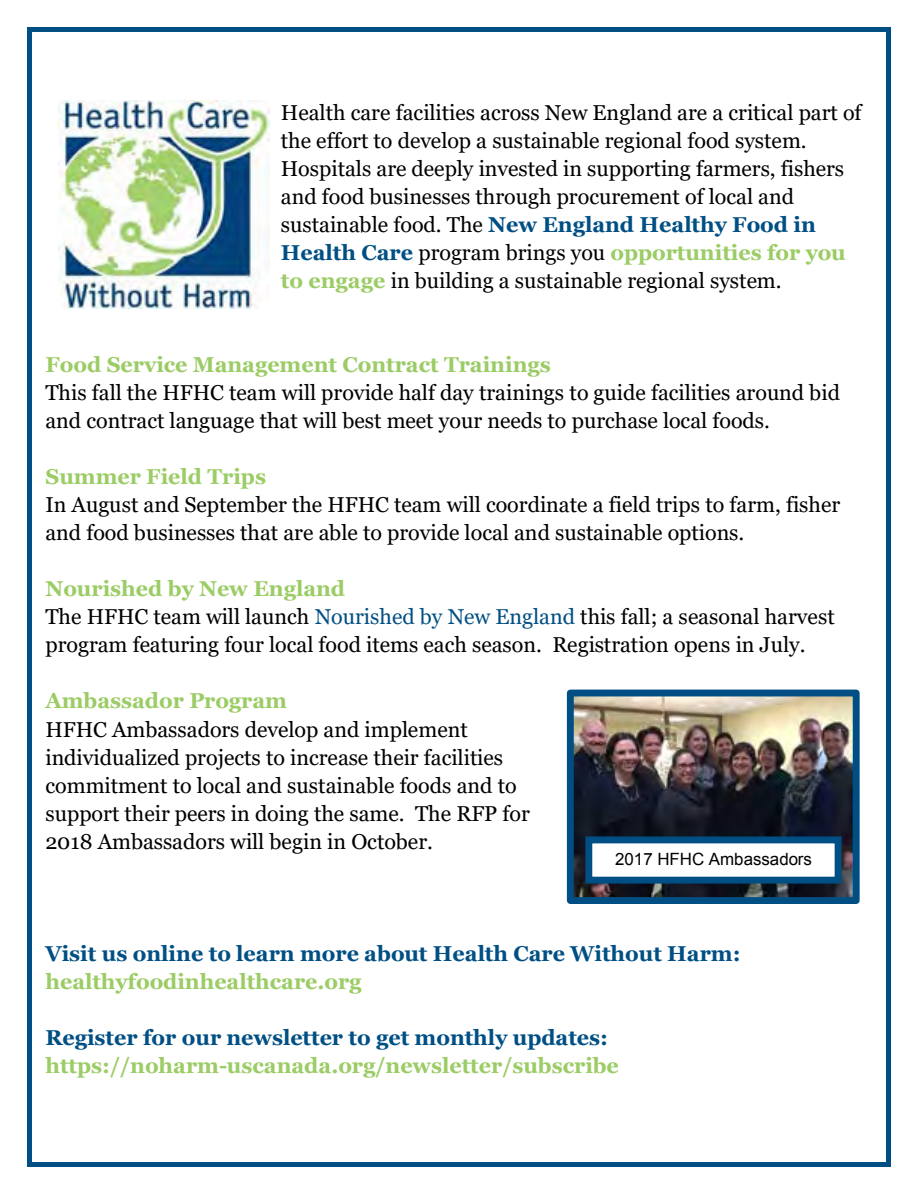
<style>
.page{position:relative;width:918px;height:1188px;background:#fff}
.page>*{position:absolute;margin:0;border:0;box-sizing:border-box;transform-origin:0 0}
.t1{font:21.45px/28px "Georgia";color:#000}
.t2{font:700 21.45px "Georgia";color:#9bcc65}
.t3{font:700 21.45px "Georgia";color:#004f84}
.t4{font:16.95px "Arial";color:#000}
.s1{font-weight:700;color:#004f84}
.s2{font-weight:700;color:#9bcc65}
.s3{color:#004f84}
</style>
<div class="page">
<img style="left:575px;top:698px;width:277px;height:198px">
<div style="left:567px;top:690px;width:293px;height:214px;border:7px solid #004f84"></div>
<div style="left:589px;top:840px;width:249px;height:40px;background:#fff"></div>
<div style="left:585px;top:836px;width:257px;height:48px;border:7px solid #004f84"></div>
<img style="left:592px;top:849px;width:243px;height:22px">
<img style="left:58px;top:101px;width:212px;height:208px">
<svg style="left:27px;top:27px;width:5px;height:5px"></svg>
<div style="left:32px;top:27px;width:854px;height:5px;background:#004f84"></div>
<svg style="left:886px;top:27px;width:5px;height:5px"></svg>
<div style="left:27px;top:32px;width:5px;height:1130px;background:#004f84"></div>
<div style="left:886px;top:32px;width:5px;height:1130px;background:#004f84"></div>
<svg style="left:27px;top:1162px;width:5px;height:5px"></svg>
<div style="left:32px;top:1162px;width:854px;height:5px;background:#004f84"></div>
<svg style="left:886px;top:1162px;width:5px;height:5px"></svg>
<p class="t1" style="left:281px;top:99px;width:582px">Health care facilities across New England are a critical part of the effort to develop a sustainable regional food system.<br>Hospitals are deeply invested in supporting farmers, fishers and food businesses through procurement of local and sustainable food. The <span class="s1">New England Healthy Food in Health Care</span> program brings you <span class="s2">opportunities for you to engage</span> in building a sustainable regional system.</p>
<p class="t2" style="left:45px;top:351px;width:507px">Food Service Management Contract Trainings</p>
<p class="t1" style="left:45px;top:379px;width:796px">This fall the HFHC team will provide half day trainings to guide facilities around bid and contract language that will best meet your needs to purchase local foods.</p>
<p class="t2" style="left:45px;top:463px;width:222px">Summer Field Trips</p>
<p class="t1" style="left:45px;top:491px;width:797px">In August and September the HFHC team will coordinate a field trips to farm, fisher and food businesses that are able to provide local and sustainable options.</p>
<p class="t1" style="left:45px;top:576px;width:791px"><span class="s2">Nourished by New England<br></span>The HFHC team will launch <span class="s3">Nourished by New England</span> this fall; a seasonal harvest program featuring four local food items each season. Registration opens in July.</p>
<p class="t2" style="left:45px;top:687px;width:243px">Ambassador Program</p>
<p class="t1" style="left:45px;top:716px;width:486px">HFHC Ambassadors develop and implement individualized projects to increase their facilities commitment to local and sustainable foods and to support their peers in doing the same. The RFP for 2018 Ambassadors will begin in October.</p>
<p class="t4" style="left:615px;top:848px;width:198px">2017 HFHC Ambassadors</p>
<p class="t3" style="left:45px;top:939px;width:697px">Visit us online to learn more about Health Care Without Harm:</p>
<p class="t2" style="left:45px;top:968px;width:318px">healthyfoodinhealthcare.org</p>
<p class="t3" style="left:45px;top:1024px;width:564px">Register for our newsletter to get monthly updates:</p>
<p class="t2" style="left:45px;top:1052px;width:575px">https://noharm-uscanada.org/newsletter/subscribe</p>
</div>
